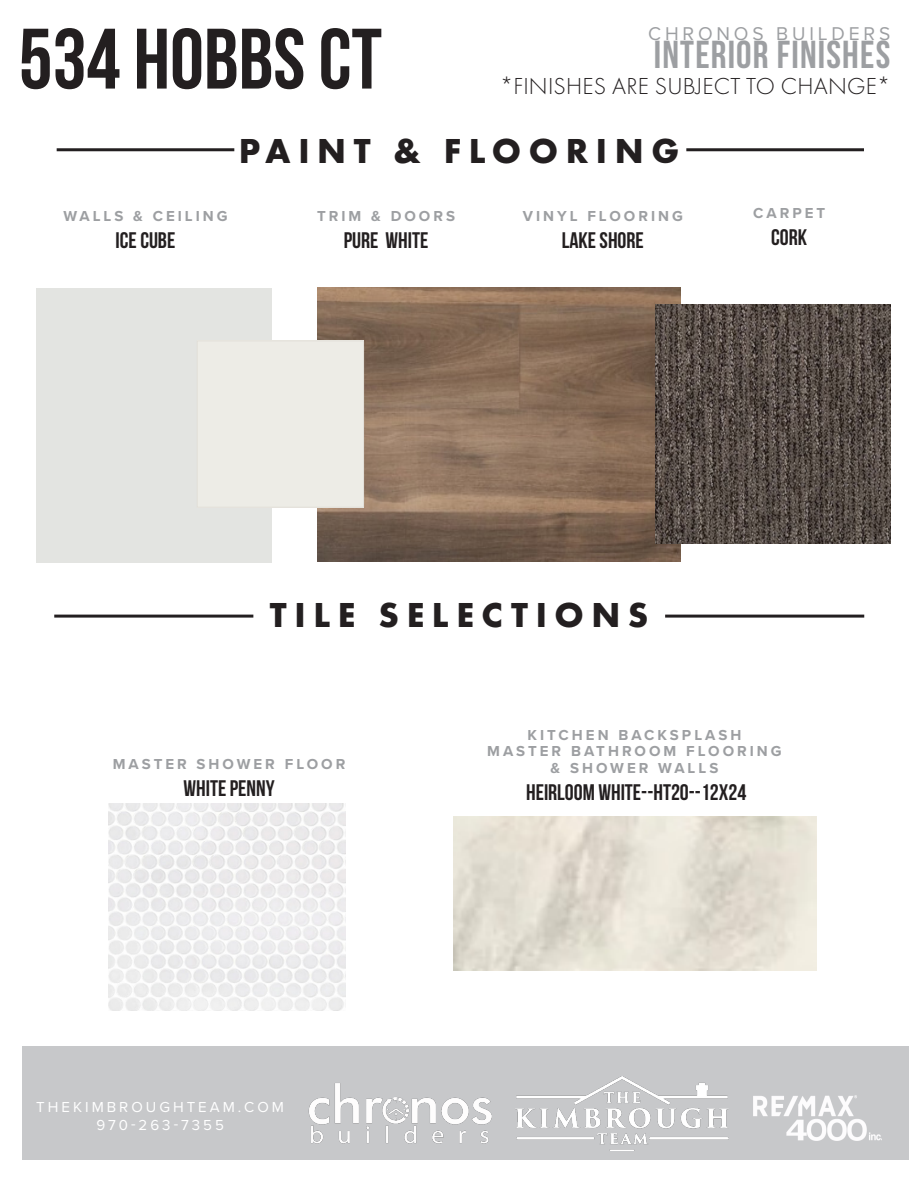
<style>
.page{position:relative;width:918px;height:1188px;background:#fff}
.page>*{position:absolute;margin:0;border:0;box-sizing:border-box;transform-origin:0 0}
.t1{font:85.5px "Bebas Neue";color:#231f20}
.t2{font:39px "Bebas Neue";letter-spacing:.03em;color:#9d9fa2}
.t3{font:700 36px "Futura PT";letter-spacing:.21em;color:#231f20}
.t4{font:300 24px "Futura PT";letter-spacing:.01em;color:#231f20}
.t5{font:22.5px "Bebas Neue";color:#231f20}
.t6{font:19.2px "Proxima Nova";letter-spacing:.2em;color:#9d9fa2}
.t7{font:700 15px "Proxima Nova";letter-spacing:.2em;color:#9d9fa2}
.t8{font:15px "Proxima Nova";letter-spacing:.2em;color:#fff}
</style>
<div class="page">
<div style="left:22px;top:1046px;width:887px;height:113px;background:#c7c8ca"></div>
<img style="left:515px;top:1076px;width:214px;height:75px">
<img style="left:308px;top:1083px;width:184px;height:61px">
<img style="left:753px;top:1095px;width:129px;height:46px">
<img style="left:317px;top:287px;width:363px;height:274px">
<div style="left:199px;top:343px;width:163px;height:163px;background:#edece6"></div>
<div style="left:197px;top:341px;width:167px;height:167px;border:1px solid #e2dfd8"></div>
<img style="left:655px;top:304px;width:235px;height:240px">
<hr style="left:665px;top:615px;width:199px;height:3px;background:#231f20">
<hr style="left:54px;top:615px;width:199px;height:3px;background:#231f20">
<hr style="left:686px;top:148px;width:178px;height:3px;background:#231f20">
<hr style="left:57px;top:148px;width:177px;height:3px;background:#231f20">
<img style="left:109px;top:804px;width:237px;height:206px">
<p class="t1" style="left:19px;top:12px;width:365px">534 HOBBS CT</p>
<p class="t6" style="left:648px;top:19px;width:243px">CHRONOS BUILDERS</p>
<p class="t2" style="left:654px;top:33px;width:238px">INTERIOR FINISHES</p>
<p class="t4" style="left:500px;top:73px;width:392px">*FINISHES ARE SUBJECT TO CHANGE*</p>
<p class="t3" style="left:239px;top:128px;width:442px">PAINT &amp; FLOORING</p>
<p class="t7" style="left:63px;top:205px;width:166px">WALLS &amp; CEILING</p>
<p class="t5" style="left:116px;top:228px;width:61px">ICE CUBE</p>
<p class="t7" style="left:317px;top:205px;width:140px">TRIM &amp; DOORS</p>
<p class="t5" style="left:344px;top:228px;width:86px">PURE WHITE</p>
<p class="t7" style="left:523px;top:205px;width:162px">VINYL FLOORING</p>
<p class="t5" style="left:562px;top:228px;width:84px">LAKE SHORE</p>
<p class="t7" style="left:753px;top:202px;width:73px">CARPET</p>
<p class="t5" style="left:771px;top:225px;width:37px">CORK</p>
<p class="t3" style="left:270px;top:592px;width:380px">TILE SELECTIONS</p>
<p class="t7" style="left:113px;top:753px;width:234px">MASTER SHOWER FLOOR</p>
<p class="t5" style="left:183px;top:776px;width:93px">WHITE PENNY</p>
<p class="t8" style="left:36px;top:1096px;width:249px">THEKIMBROUGHTEAM.COM</p>
<p class="t8" style="left:96px;top:1114px;width:129px">970-263-7355</p>
<p class="t7" style="left:528px;top:723px;width:215px">KITCHEN BACKSPLASH</p>
<p class="t7" style="left:487px;top:740px;width:296px">MASTER BATHROOM FLOORING</p>
<p class="t7" style="left:551px;top:756px;width:169px">&amp; SHOWER WALLS</p>
<p class="t5" style="left:526px;top:779px;width:222px">HEIRLOOM WHITE--HT20--12X24</p>
</div>
